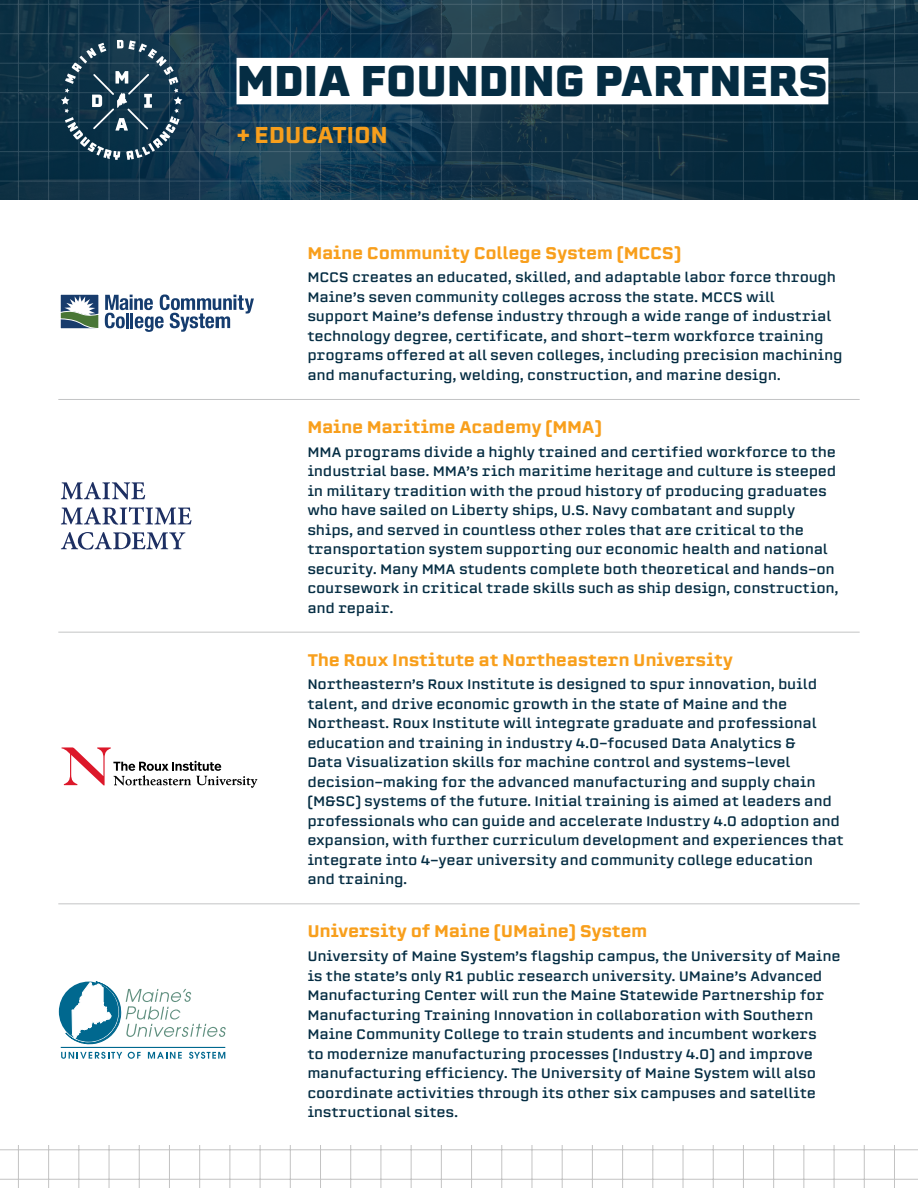
<style>
.page{position:relative;width:918px;height:1188px;background:#fff}
.page>*{position:absolute;margin:0;border:0;box-sizing:border-box;transform-origin:0 0}
.t1{font:900 42px "Erbaum";letter-spacing:-.02em;color:#052d43}
.t2{font:500 22.5px "Erbaum";letter-spacing:-.02em;color:#f89f1c}
.t3{font:500 16.5px "Erbaum";letter-spacing:-.02em;color:#f89f1c}
.t4{font:13.5px/19.5px "Erbaum";letter-spacing:-.02em;color:#052d43}
</style>
<div class="page">
<svg style="left:0;top:0;width:918px;height:200px;background:#123549"></svg>
<svg style="left:0;top:1146px;width:918px;height:42px"></svg>
<div style="left:237px;top:58px;width:591px;height:46px;background:#fff"></div>
<svg style="left:60px;top:294px;width:194px;height:38px"></svg>
<svg style="left:61px;top:482px;width:84px;height:17px"></svg>
<svg style="left:61px;top:507px;width:131px;height:18px"></svg>
<svg style="left:61px;top:532px;width:124px;height:18px"></svg>
<svg style="left:61px;top:40px;width:121px;height:120px;background:#305063"></svg>
<svg style="left:61px;top:1052px;width:61px;height:7px"></svg>
<svg style="left:128px;top:1052px;width:13px;height:7px"></svg>
<svg style="left:148px;top:1052px;width:34px;height:7px"></svg>
<svg style="left:189px;top:1052px;width:36px;height:7px"></svg>
<hr style="left:61px;top:1047px;width:164px;height:1px;background:#00688f">
<div style="left:59px;top:982px;width:59px;height:60px;background:#00688f;border-radius:50%"></div>
<svg style="left:66px;top:982px;width:160px;height:62px"></svg>
<hr style="left:58px;top:903px;width:802px;height:1px;background:#c3c4c5">
<hr style="left:58px;top:632px;width:802px;height:1px;background:#c3c4c5">
<hr style="left:58px;top:399px;width:802px;height:1px;background:#c3c4c5">
<svg style="left:62px;top:747px;width:195px;height:41px"></svg>
<p class="t1" style="left:237px;top:50px;width:593px">MDIA FOUNDING PARTNERS</p>
<p class="t2" style="left:237px;top:119px;width:153px">+ EDUCATION</p>
<p class="t3" style="left:307px;top:241px;width:375px">Maine Community College System (MCCS)</p>
<p class="t4" style="left:307px;top:268px;width:537px">MCCS creates an educated, skilled, and adaptable labor force through Maine’s seven community colleges across the state. MCCS will<br>support Maine’s defense industry through a wide range of industrial technology degree, certificate, and short-term workforce training programs offered at all seven colleges, including precision machining and manufacturing, welding, construction, and marine design.</p>
<p class="t3" style="left:307px;top:415px;width:296px">Maine Maritime Academy (MMA)</p>
<p class="t4" style="left:307px;top:442px;width:533px">MMA programs divide a highly trained and certified workforce to the industrial base. MMA’s rich maritime heritage and culture is steeped in military tradition with the proud history of producing graduates who have sailed on Liberty ships, U.S. Navy combatant and supply ships, and served in countless other roles that are critical to the transportation system supporting our economic health and national security. Many MMA students complete both theoretical and hands-on coursework in critical trade skills such as ship design, construction, and repair.</p>
<p class="t3" style="left:307px;top:648px;width:427px">The Roux Institute at Northeastern University</p>
<p class="t4" style="left:307px;top:675px;width:538px">Northeastern’s Roux Institute is designed to spur innovation, build talent, and drive economic growth in the state of Maine and the Northeast. Roux Institute will integrate graduate and professional education and training in industry 4.0-focused Data Analytics &amp;<br>Data Visualization skills for machine control and systems-level decision-making for the advanced manufacturing and supply chain (M&amp;SC) systems of the future. Initial training is aimed at leaders and professionals who can guide and accelerate Industry 4.0 adoption and expansion, with further curriculum development and experiences that integrate into 4-year university and community college education and training.</p>
<p class="t3" style="left:307px;top:920px;width:342px">University of Maine (UMaine) System</p>
<p class="t4" style="left:307px;top:946px;width:535px">University of Maine System’s flagship campus, the University of Maine is the state’s only R1 public research university. UMaine’s Advanced Manufacturing Center will run the Maine Statewide Partnership for Manufacturing Training Innovation in collaboration with Southern Maine Community College to train students and incumbent workers<br>to modernize manufacturing processes (Industry 4.0) and improve manufacturing efficiency. The University of Maine System will also coordinate activities through its other six campuses and satellite instructional sites.</p>
</div>
